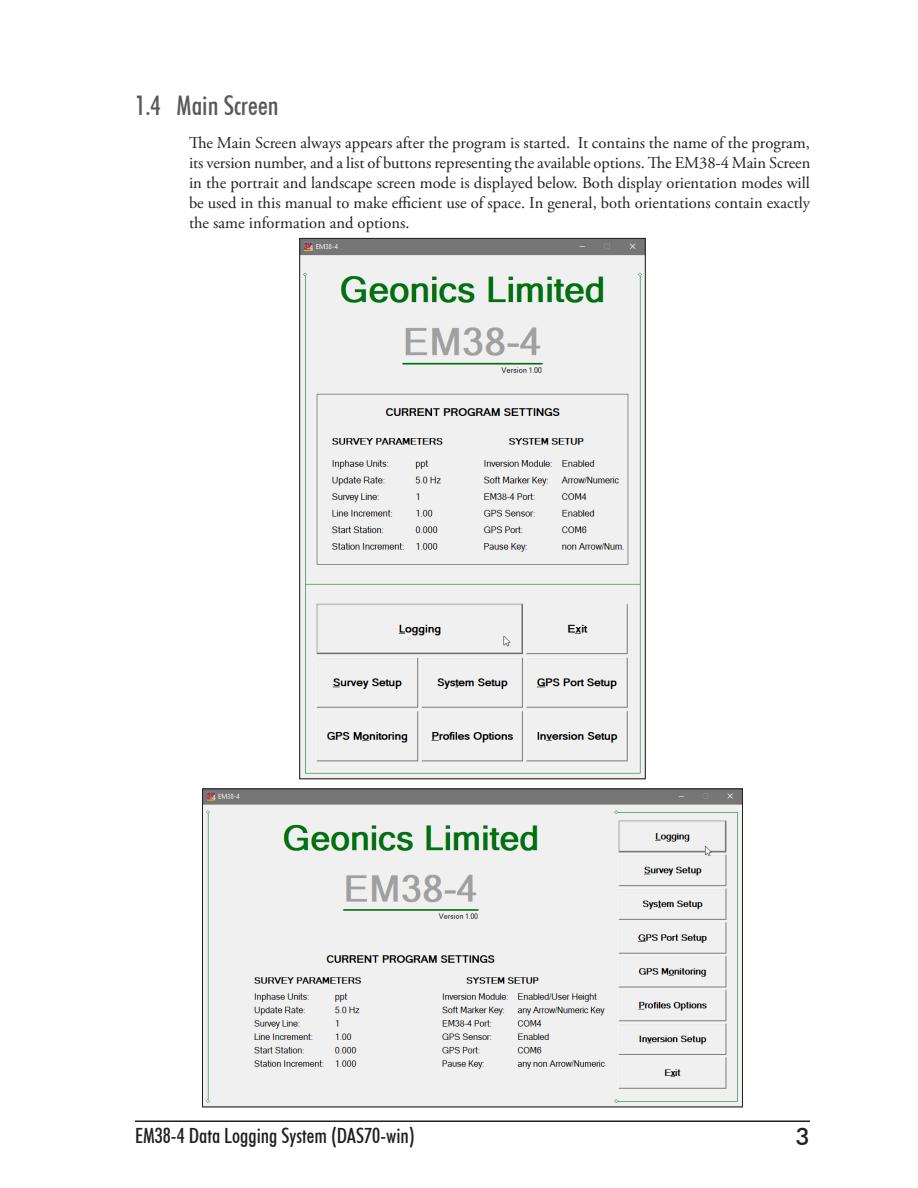
<style>
.page{position:relative;width:918px;height:1188px;background:#fff}
.page>*{position:absolute;margin:0;border:0;box-sizing:border-box;transform-origin:0 0}
.t1{font:500 condensed 27px "Futura BT";color:#57585a}
.t2{font:500 24px "Futura BT";color:#231f20}
.t3{font:500 condensed 21px "Futura BT";color:#231f20}
.t4{font:16.5px/19.8px "Adobe Garamond Pro";color:#231f20;text-align:justify}
</style>
<div class="page">
<hr style="left:135px;top:1120px;width:675px;height:2px;background:#231f20">
<img style="left:204px;top:791px;width:537px;height:314px">
<img style="left:301px;top:240px;width:343px;height:537px">
<h1 class="t1" style="left:135px;top:89px;width:145px">1.4 Main Screen</h1>
<p class="t4" style="left:189px;top:134px;width:623px">The Main Screen always appears after the program is started. It contains the name of the program, its version number, and a list of buttons representing the available options. The EM38-4 Main Screen in the portrait and landscape screen mode is displayed below. Both display orientation modes will be used in this manual to make efficient use of space. In general, both orientations contain exactly the same information and options.</p>
<p class="t3" style="left:135px;top:1123px;width:281px">EM38-4 Data Logging System (DAS70-win)</p>
<h2 class="t2" style="left:796px;top:1122px;width:16px">3</h2>
</div>
